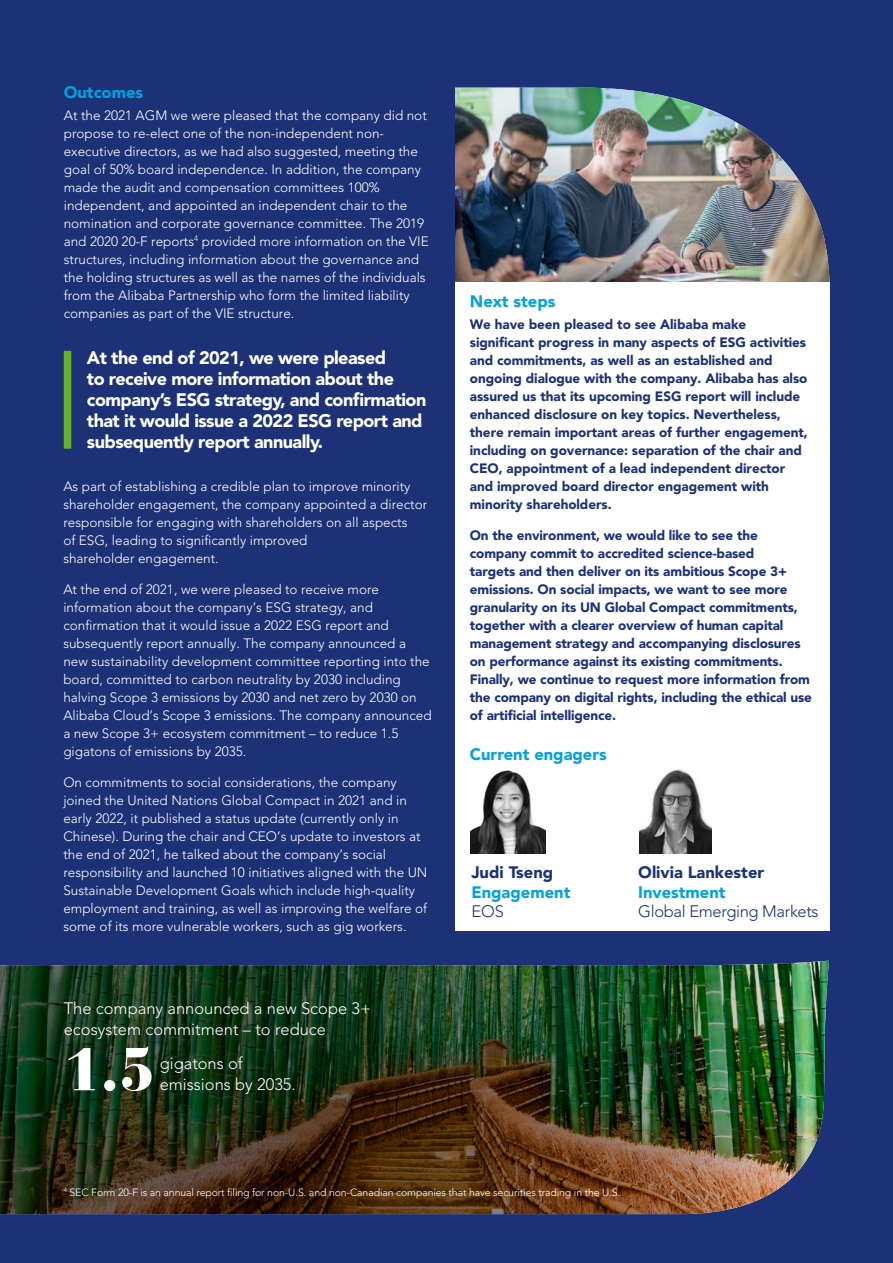
<style>
.page{position:relative;width:893px;height:1263px;background:#1c3176}
.page>*{position:absolute;margin:0;border:0;box-sizing:border-box;transform-origin:0 0}
.t1{font:900 60px "Bauer Bodoni Std";color:#fff}
.t2{font:900 18px/21px "Avenir LT Std";letter-spacing:-.03em;color:#fff}
.t3{font:300 16.5px/21px "Avenir LT Std";color:#fff}
.t4{font:900 16.5px "Avenir LT Std";color:#00a2e1}
.t5{font:900 16.5px "Avenir LT Std";color:#1c3176}
.t6{font:300 16.5px "Avenir LT Std";letter-spacing:-.02em;color:#1c3176}
.t7{font:300 13.5px/18px "Avenir LT Std";color:#fff}
.t8{font:900 13.5px/18px "Avenir LT Std";letter-spacing:-.01em;color:#1c3176}
.t9{font:300 10.5px "Avenir LT Std";letter-spacing:-.01em;color:#fff}
</style>
<div class="page">
<img style="left:0;top:961px;width:829px;height:253px">
<img style="left:455px;top:88px;width:374px;height:195px">
<div style="left:64px;top:351px;width:7px;height:98px;background:#64b32e"></div>
<div style="left:455px;top:283px;width:374px;height:648px;background:#fff"></div>
<img style="left:471px;top:770px;width:75px;height:83px">
<img style="left:639px;top:769px;width:72px;height:84px">
<p class="t4" style="left:64px;top:82px;width:81px">Outcomes</p>
<p class="t7" style="left:64px;top:106px;width:366px">At the 2021 AGM we were pleased that the company did not propose to re-elect one of the non-independent non&shy;executive directors, as we had also suggested, meeting the goal of 50% board independence. In addition, the company made the audit and compensation committees 100% independent, and appointed an independent chair to the nomination and corporate governance committee. The 2019 and 2020 20-F reports<sup>4</sup> provided more information on the VIE structures, including information about the governance and the holding structures as well as the names of the individuals from the Alibaba Partnership who form the limited liability companies as part of the VIE structure.</p>
<h2 class="t2" style="left:87px;top:348px;width:341px">At the end of 2021, we were pleased<br>to receive more information about the company’s ESG strategy, and confirmation that it would issue a 2022 ESG report and subsequently report annually.</h2>
<p class="t7" style="left:63px;top:478px;width:365px">As part of establishing a credible plan to improve minority shareholder engagement, the company appointed a director responsible for engaging with shareholders on all aspects<br>of ESG, leading to significantly improved<br>shareholder engagement.</p>
<p class="t7" style="left:63px;top:581px;width:370px">At the end of 2021, we were pleased to receive more information about the company’s ESG strategy, and confirmation that it would issue a 2022 ESG report and subsequently report annually. The company announced a new sustainability development committee reporting into the board, committed to carbon neutrality by 2030 including halving Scope 3 emissions by 2030 and net zero by 2030 on Alibaba Cloud’s Scope 3 emissions. The company announced a new Scope 3+ ecosystem commitment – to reduce 1.5 gigatons of emissions by 2035.</p>
<p class="t7" style="left:63px;top:773px;width:366px">On commitments to social considerations, the company joined the United Nations Global Compact in 2021 and in early 2022, it published a status update (currently only in Chinese). During the chair and CEO’s update to investors at the end of 2021, he talked about the company’s social responsibility and launched 10 initiatives aligned with the UN Sustainable Development Goals which include high-quality employment and training, as well as improving the welfare of some of its more vulnerable workers, such as gig workers.</p>
<p class="t3" style="left:64px;top:997px;width:309px">The company announced a new Scope 3+ ecosystem commitment – to reduce</p>
<p class="t3" style="left:160px;top:1053px;width:85px">gigatons of</p>
<h1 class="t1" style="left:64px;top:1033px;width:93px">1.5</h1>
<p class="t3" style="left:160px;top:1074px;width:138px">emissions by 2035.</p>
<p class="t4" style="left:470px;top:291px;width:87px">Next steps</p>
<p class="t8" style="left:470px;top:315px;width:339px">We have been pleased to see Alibaba make significant progress in many aspects of ESG activities and commitments, as well as an established and ongoing dialogue with the company. Alibaba has also assured us that its upcoming ESG report will include enhanced disclosure on key topics. Nevertheless, there remain important areas of further engagement, including on governance: separation of the chair and CEO, appointment of a lead independent director and improved board director engagement with minority shareholders.</p>
<p class="t8" style="left:470px;top:526px;width:344px">On the environment, we would like to see the company commit to accredited science-based<br>targets and then deliver on its ambitious Scope 3+ emissions. On social impacts, we want to see more granularity on its UN Global Compact commitments, together with a clearer overview of human capital management strategy and accompanying disclosures on performance against its existing commitments.<br>Finally, we continue to request more information from the company on digital rights, including the ethical use of artificial intelligence.</p>
<p class="t4" style="left:470px;top:745px;width:138px">Current engagers</p>
<p class="t5" style="left:471px;top:863px;width:83px">Judi Tseng</p>
<p class="t4" style="left:471px;top:882px;width:101px">Engagement</p>
<p class="t6" style="left:471px;top:902px;width:34px">EOS</p>
<p class="t5" style="left:638px;top:863px;width:127px">Olivia Lankester</p>
<p class="t4" style="left:638px;top:882px;width:89px">Investment</p>
<p class="t6" style="left:638px;top:902px;width:182px">Global Emerging Markets</p>
<p class="t9" style="left:64px;top:1186px;width:558px"><sup>4</sup> SEC Form 20-F is an annual report filing for non-U.S. and non-Canadian companies that have securities trading in the U.S.</p>
</div>
